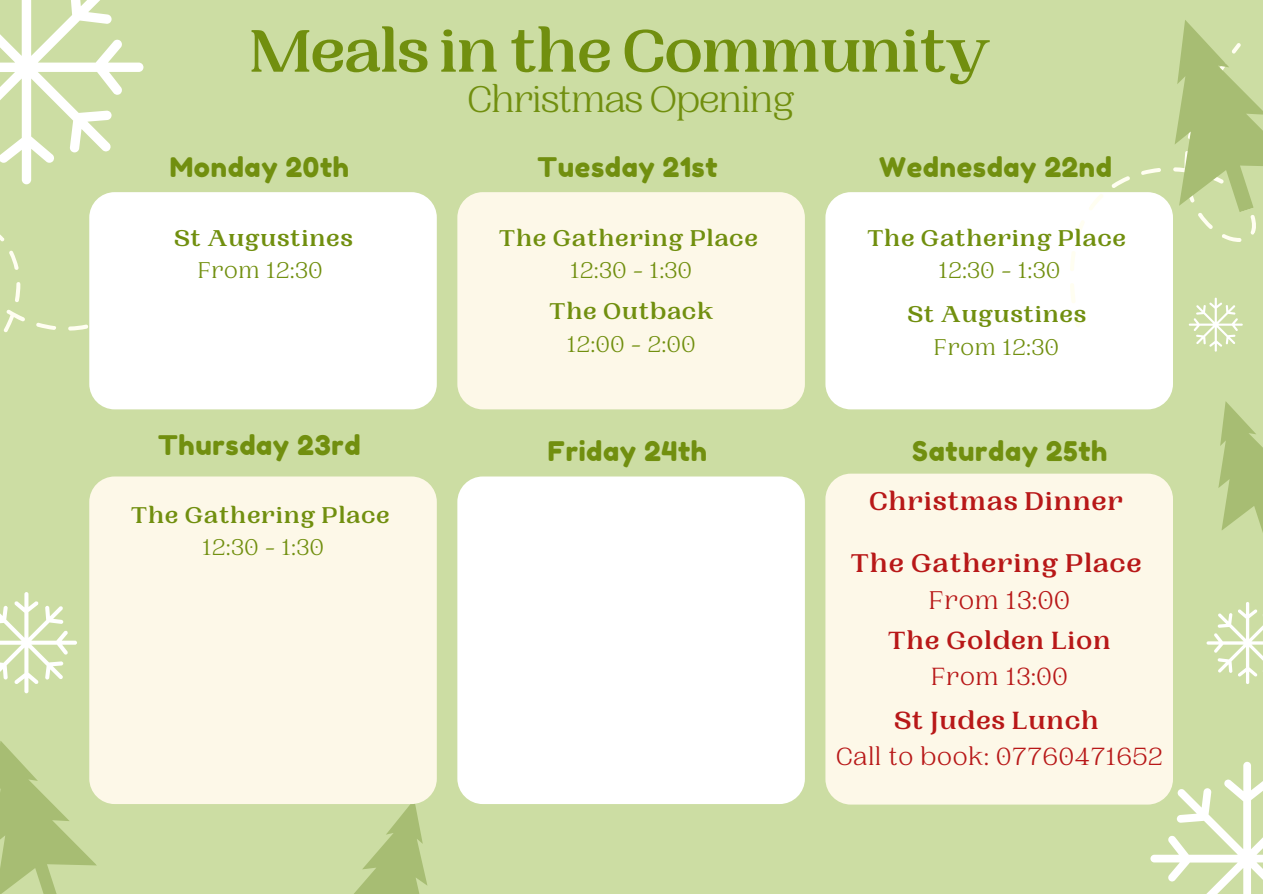
<style>
.page{position:relative;width:1263px;height:894px;background:#fff}
.page>*{position:absolute;margin:0;border:0;box-sizing:border-box;transform-origin:0 0}
.t1{font:700 63px "PP Woodland";letter-spacing:-.03em;color:#718f0f}
.t2{font:39px "PP Woodland";letter-spacing:-.03em;color:#718f0f}
.t3{font:27px "Fredoka One";letter-spacing:.025em;color:#718f0f}
.t4{font:700 27px "PP Woodland";letter-spacing:.025em;color:#b81818}
.t5{font:27px "PP Woodland";letter-spacing:.025em;color:#b81818}
.t6{font:26.1px "PP Woodland";letter-spacing:.025em;color:#b81818}
.t7{font:700 26.1px "PP Woodland";letter-spacing:.025em;color:#b81818}
.t8{font:700 24px "PP Woodland";letter-spacing:.025em;color:#718f0f}
.t9{font:24px "PP Woodland";letter-spacing:.025em;color:#718f0f}
</style>
<div class="page">
<div style="left:0;top:0;width:1263px;height:893px;background:#ccdda3"></div>
<svg style="left:338px;top:789px;width:97px;height:104px"></svg>
<svg style="left:68px;top:324px;width:20px;height:7px"></svg>
<svg style="left:0;top:234px;width:19px;height:36px"></svg>
<svg style="left:36px;top:322px;width:20px;height:8px"></svg>
<svg style="left:3px;top:282px;width:22px;height:51px"></svg>
<div style="left:89px;top:192px;width:348px;height:217px;background:#fff;border-radius:25px"></div>
<div style="left:457px;top:192px;width:348px;height:217px;background:#fdf8e8;border-radius:25px"></div>
<div style="left:825px;top:192px;width:348px;height:217px;background:#fff;border-radius:25px"></div>
<svg style="left:1074px;top:316px;width:6px;height:11px"></svg>
<svg style="left:1075px;top:220px;width:10px;height:19px"></svg>
<svg style="left:1088px;top:192px;width:16px;height:18px"></svg>
<svg style="left:1070px;top:251px;width:5px;height:20px"></svg>
<svg style="left:1070px;top:283px;width:5px;height:20px"></svg>
<svg style="left:0;top:0;width:143px;height:184px"></svg>
<svg style="left:1206px;top:602px;width:57px;height:82px"></svg>
<svg style="left:0;top:592px;width:77px;height:101px"></svg>
<svg style="left:1189px;top:297px;width:54px;height:54px"></svg>
<svg style="left:1218px;top:401px;width:45px;height:132px"></svg>
<svg style="left:0;top:741px;width:103px;height:152px"></svg>
<svg style="left:1150px;top:761px;width:113px;height:132px"></svg>
<svg style="left:1111px;top:20px;width:152px;height:222px"></svg>
<div style="left:89px;top:476px;width:348px;height:327px;background:#fdf8e8;border-radius:25px"></div>
<div style="left:457px;top:476px;width:348px;height:327px;background:#fff;border-radius:25px"></div>
<div style="left:825px;top:473px;width:348px;height:331px;background:#fdf8e8;border-radius:25px"></div>
<p class="t1" style="left:249px;top:15px;width:743px">Meals in the Community</p>
<p class="t2" style="left:468px;top:77px;width:328px">Christmas Opening</p>
<p class="t3" style="left:170px;top:151px;width:181px">Monday 20th</p>
<p class="t3" style="left:879px;top:151px;width:234px">Wednesday 22nd</p>
<p class="t3" style="left:537px;top:151px;width:182px">Tuesday 21st</p>
<p class="t8" style="left:174px;top:224px;width:181px">St Augustines</p>
<p class="t9" style="left:198px;top:257px;width:126px">From 12:30</p>
<p class="t3" style="left:158px;top:428px;width:204px">Thursday 23rd</p>
<p class="t8" style="left:131px;top:501px;width:260px">The Gathering Place</p>
<p class="t9" style="left:203px;top:533px;width:123px">12:30 - 1:30</p>
<p class="t8" style="left:499px;top:224px;width:260px">The Gathering Place</p>
<p class="t9" style="left:571px;top:257px;width:123px">12:30 - 1:30</p>
<p class="t8" style="left:549px;top:297px;width:166px">The Outback</p>
<p class="t9" style="left:567px;top:330px;width:129px">12:00 - 2:00</p>
<p class="t8" style="left:867px;top:224px;width:260px">The Gathering Place</p>
<p class="t9" style="left:939px;top:257px;width:123px">12:30 - 1:30</p>
<p class="t8" style="left:907px;top:300px;width:181px">St Augustines</p>
<p class="t9" style="left:934px;top:333px;width:126px">From 12:30</p>
<p class="t3" style="left:548px;top:434px;width:161px">Friday 24th</p>
<p class="t3" style="left:912px;top:434px;width:197px">Saturday 25th</p>
<p class="t4" style="left:869px;top:485px;width:255px">Christmas Dinner</p>
<p class="t4" style="left:851px;top:547px;width:293px">The Gathering Place</p>
<p class="t5" style="left:929px;top:584px;width:142px">From 13:00</p>
<p class="t7" style="left:888px;top:625px;width:224px">The Golden Lion</p>
<p class="t6" style="left:931px;top:661px;width:138px">From 13:00</p>
<p class="t7" style="left:894px;top:705px;width:207px">St Judes Lunch</p>
<p class="t6" style="left:836px;top:741px;width:328px">Call to book: 07760471652</p>
</div>
